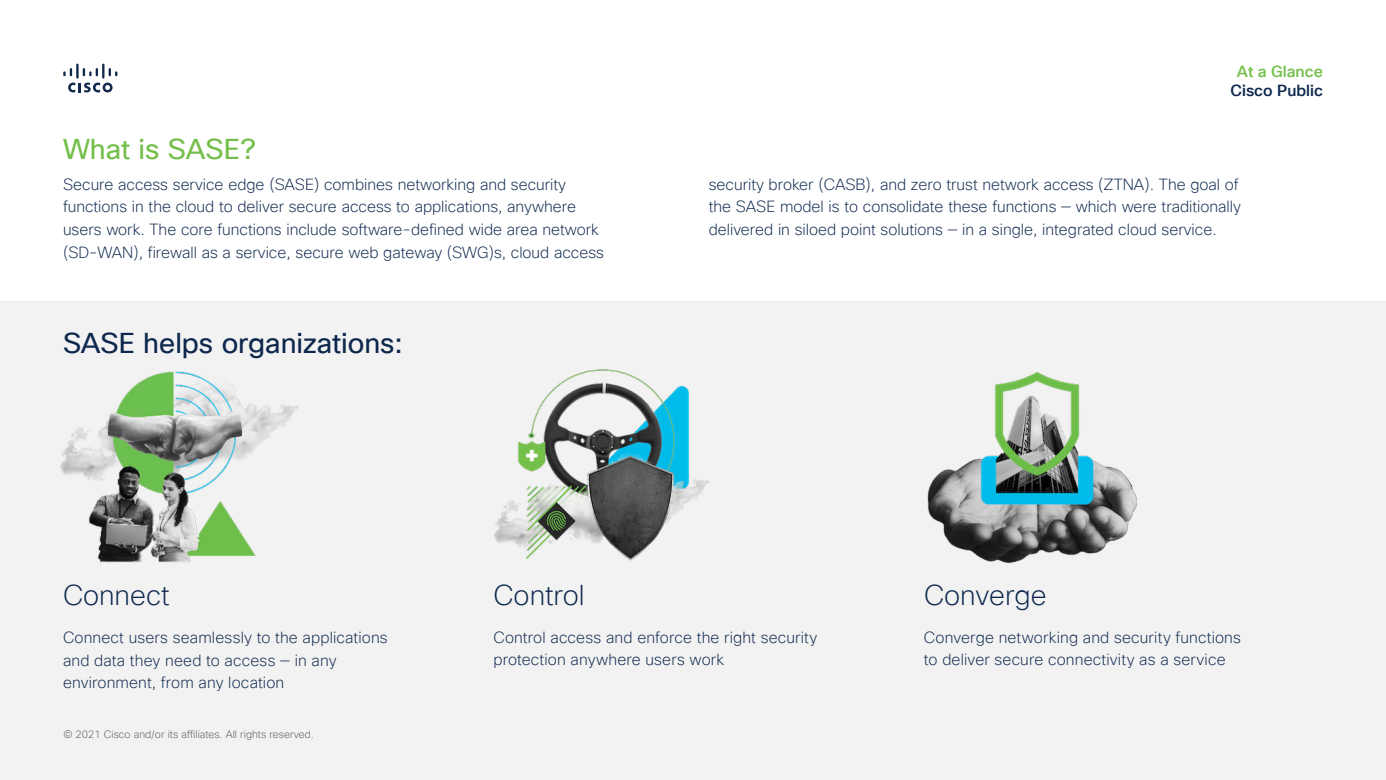
<style>
.page{position:relative;width:1386px;height:780px;background:#fff}
.page>*{position:absolute;margin:0;border:0;box-sizing:border-box;transform-origin:0 0}
.t1{font:28px "Cisco Sans TT";color:#0d274d}
.t2{font:200 28px "Cisco Sans TT";color:#0d274d}
.t3{font:28px "Cisco Sans TT";color:#74bf4b}
.t4{font:200 15.75px/22.8px "Cisco Sans TT";color:#0d274d}
.t5{font:500 15.75px "Cisco Sans TT";color:#0d274d}
.t6{font:500 15.75px "Cisco Sans TT";color:#74bf4b}
.t7{font:200 10.5px "Cisco Sans TT";color:#58595b}
</style>
<div class="page">
<svg style="left:68px;top:83px;width:45px;height:9px"></svg>
<svg style="left:63px;top:68px;width:9px;height:8px"></svg>
<hr style="left:76px;top:64px;width:3px;height:15px;background:#12284b">
<svg style="left:83px;top:68px;width:15px;height:8px"></svg>
<hr style="left:102px;top:64px;width:3px;height:15px;background:#12284b">
<svg style="left:109px;top:68px;width:8px;height:8px"></svg>
<div style="left:0;top:301px;width:1386px;height:479px;background:#f2f2f2"></div>
<img style="left:43px;top:351px;width:338px;height:230px">
<img style="left:491px;top:351px;width:320px;height:229px">
<img style="left:917px;top:354px;width:323px;height:228px">
<p class="t6" style="left:1237px;top:61px;width:88px">At a Glance</p>
<p class="t5" style="left:1231px;top:80px;width:94px">Cisco Public</p>
<h1 class="t3" style="left:63px;top:131px;width:195px">What is SASE?</h1>
<p class="t4" style="left:63px;top:173px;width:543px">Secure access service edge (SASE) combines networking and security functions in the cloud to deliver secure access to applications, anywhere users work. The core functions include software-defined wide area network (SD-WAN), firewall as a service, secure web gateway (SWG)s, cloud access</p>
<p class="t4" style="left:709px;top:173px;width:534px">security broker (CASB), and zero trust network access (ZTNA). The goal of the SASE model is to consolidate these functions — which were traditionally delivered in siloed point solutions — in a single, integrated cloud service.</p>
<h1 class="t1" style="left:63px;top:325px;width:341px">SASE helps organizations:</h1>
<h1 class="t2" style="left:63px;top:577px;width:108px">Connect</h1>
<h1 class="t2" style="left:494px;top:577px;width:93px">Control</h1>
<h1 class="t2" style="left:924px;top:577px;width:124px">Converge</h1>
<p class="t4" style="left:63px;top:625px;width:326px">Connect users seamlessly to the applications and data they need to access — in any environment, from any location</p>
<p class="t4" style="left:493px;top:625px;width:325px">Control access and enforce the right security protection anywhere users work</p>
<p class="t4" style="left:924px;top:625px;width:318px">Converge networking and security functions to deliver secure connectivity as a service</p>
<p class="t7" style="left:64px;top:727px;width:252px">© 2021 Cisco and/or its affiliates. All rights reserved.</p>
</div>
